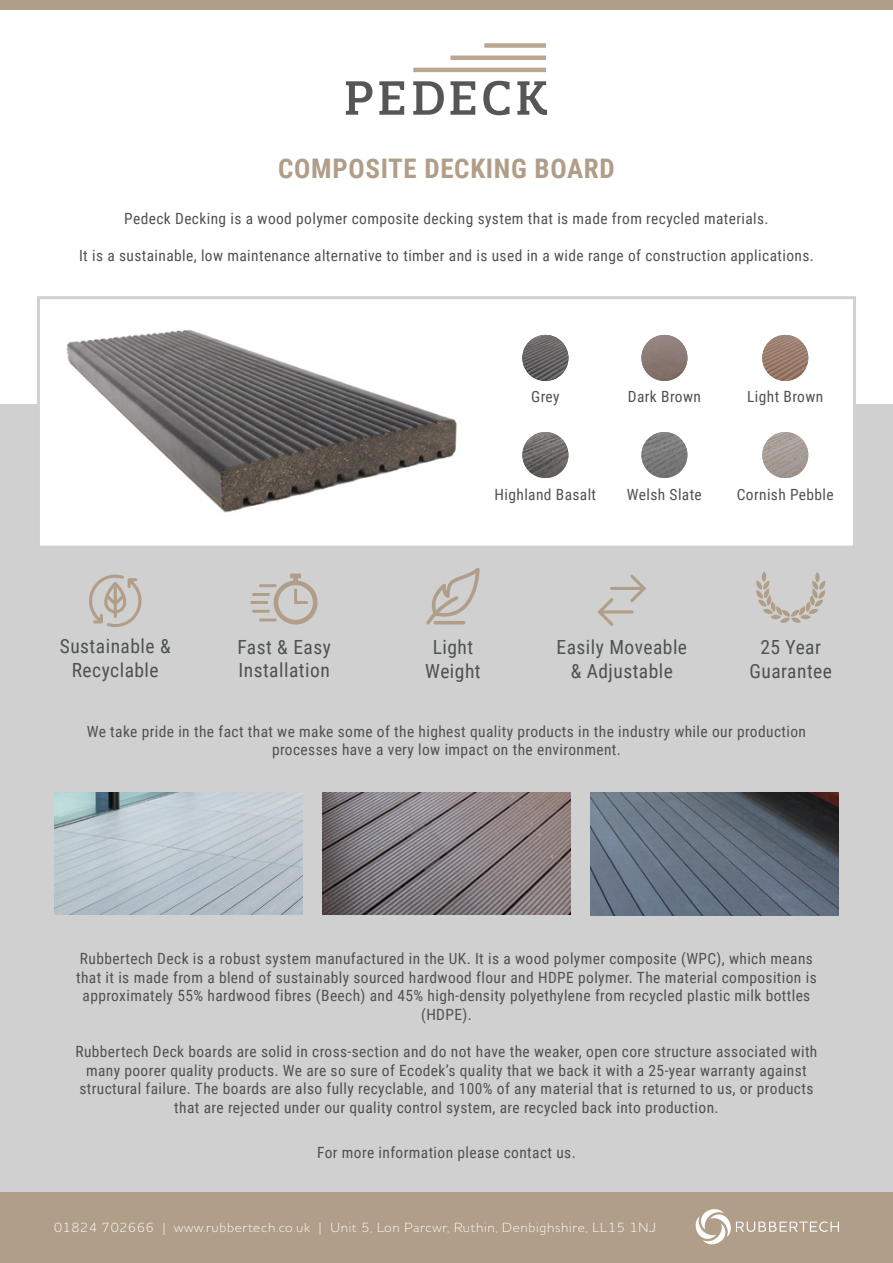
<style>
.page{position:relative;width:893px;height:1263px;background:#fff}
.page>*{position:absolute;margin:0;border:0;box-sizing:border-box;transform-origin:0 0}
.t1{font:700 27px "Roboto Condensed";letter-spacing:.025em;color:#b19e89}
.t2{font:19.5px "Roboto Condensed";letter-spacing:.025em;color:#4e5253}
.t3{font:15.45px/18.6px "Roboto Condensed";letter-spacing:.025em;color:#4e5253;text-align:center}
.t4{font:300 13.5px "Houschka Rounded";letter-spacing:.05em;color:#fff}
</style>
<div class="page">
<div style="left:0;top:404px;width:893px;height:808px;background:#cfd0cf"></div>
<div style="left:37px;top:296px;width:819px;height:253px;background:#fff;border:3px solid #cfd0cf"></div>
<div style="left:0;top:1193px;width:893px;height:70px;background:#b19e89"></div>
<svg style="left:696px;top:1209px;width:143px;height:35px"></svg>
<div style="left:0;top:0;width:893px;height:9px;background:#b19e89"></div>
<hr style="left:413px;top:68px;width:133px;height:4px;background:#bba78f">
<div style="left:450px;top:55px;width:96px;height:5px;background:#bba78f"></div>
<div style="left:484px;top:43px;width:62px;height:5px;background:#bba78f"></div>
<svg style="left:346px;top:81px;width:26px;height:34px"></svg>
<svg style="left:379px;top:81px;width:25px;height:34px"></svg>
<svg style="left:413px;top:81px;width:31px;height:34px"></svg>
<svg style="left:450px;top:81px;width:25px;height:34px"></svg>
<svg style="left:483px;top:81px;width:26px;height:34px"></svg>
<svg style="left:517px;top:81px;width:30px;height:34px"></svg>
<svg style="left:251px;top:573px;width:67px;height:52px"></svg>
<div style="left:610px;top:587px;width:36px;height:3px;border:2px solid #b19e89"></div>
<svg style="left:629px;top:574px;width:17px;height:29px"></svg>
<div style="left:598px;top:610px;width:35px;height:3px;border:2px solid #b19e89"></div>
<svg style="left:598px;top:598px;width:17px;height:28px"></svg>
<svg style="left:426px;top:568px;width:54px;height:57px"></svg>
<img style="left:66px;top:330px;width:391px;height:183px">
<img style="left:522px;top:335px;width:46px;height:46px;border-radius:23px">
<img style="left:522px;top:432px;width:46px;height:46px;border-radius:23px">
<img style="left:641px;top:432px;width:46px;height:46px;border-radius:23px">
<img style="left:762px;top:432px;width:46px;height:46px;border-radius:23px">
<img style="left:641px;top:335px;width:46px;height:46px;border-radius:23px">
<img style="left:762px;top:335px;width:46px;height:46px;border-radius:23px">
<svg style="left:89px;top:574px;width:52px;height:53px"></svg>
<svg style="left:756px;top:571px;width:69px;height:52px"></svg>
<img style="left:591px;top:793px;width:248px;height:122px">
<img style="left:54px;top:792px;width:248px;height:123px">
<img style="left:322px;top:792px;width:249px;height:123px">
<p class="t1" style="left:278px;top:149px;width:338px">COMPOSITE DECKING BOARD</p>
<p class="t3" style="left:124px;top:209px;width:646px">Pedeck Decking is a wood polymer composite decking system that is made from recycled materials.</p>
<p class="t3" style="left:79px;top:246px;width:736px">It is a sustainable, low maintenance alternative to timber and is used in a wide range of construction applications.</p>
<p class="t3" style="left:531px;top:386px;width:30px">Grey</p>
<p class="t3" style="left:628px;top:386px;width:75px">Dark Brown</p>
<p class="t3" style="left:747px;top:386px;width:78px">Light Brown</p>
<p class="t2" style="left:60px;top:633px;width:112px">Sustainable &amp;</p>
<p class="t2" style="left:72px;top:656px;width:88px">Recyclable</p>
<p class="t2" style="left:237px;top:633px;width:95px">Fast &amp; Easy</p>
<p class="t2" style="left:238px;top:657px;width:93px">Installation</p>
<p class="t3" style="left:495px;top:485px;width:103px">Highland Basalt</p>
<p class="t3" style="left:627px;top:485px;width:76px">Welsh Slate</p>
<p class="t3" style="left:737px;top:485px;width:98px">Cornish Pebble</p>
<p class="t2" style="left:433px;top:634px;width:42px">Light</p>
<p class="t2" style="left:425px;top:657px;width:57px">Weight</p>
<p class="t2" style="left:557px;top:633px;width:132px">Easily Moveable</p>
<p class="t2" style="left:571px;top:657px;width:104px">&amp; Adjustable</p>
<p class="t2" style="left:760px;top:633px;width:62px">25 Year</p>
<p class="t2" style="left:749px;top:657px;width:84px">Guarantee</p>
<p class="t3" style="left:87px;top:721px;width:721px">We take pride in the fact that we make some of the highest quality products in the industry while our production processes have a very low impact on the environment.</p>
<p class="t3" style="left:76px;top:949px;width:742px">Rubbertech Deck is a robust system manufactured in the UK. It is a wood polymer composite (WPC), which means that it is made from a blend of sustainably sourced hardwood flour and HDPE polymer. The material composition is approximately 55% hardwood fibres (Beech) and 45% high-density polyethylene from recycled plastic milk bottles (HDPE).</p>
<p class="t3" style="left:75px;top:1041px;width:743px">Rubbertech Deck boards are solid in cross-section and do not have the weaker, open core structure associated with</p>
<p class="t3" style="left:79px;top:1060px;width:735px">many poorer quality products. We are so sure of Ecodek’s quality that we back it with a 25-year warranty against structural failure. The boards are also fully recyclable, and 100% of any material that is returned to us, or products that are rejected under our quality control system, are recycled back into production.</p>
<p class="t3" style="left:317px;top:1143px;width:260px">For more information please contact us.</p>
<p class="t4" style="left:54px;top:1218px;width:603px">01824 702666 | www.rubbertech.co.uk | Unit 5, Lon Parcwr, Ruthin, Denbighshire, LL15 1NJ</p>
</div>
